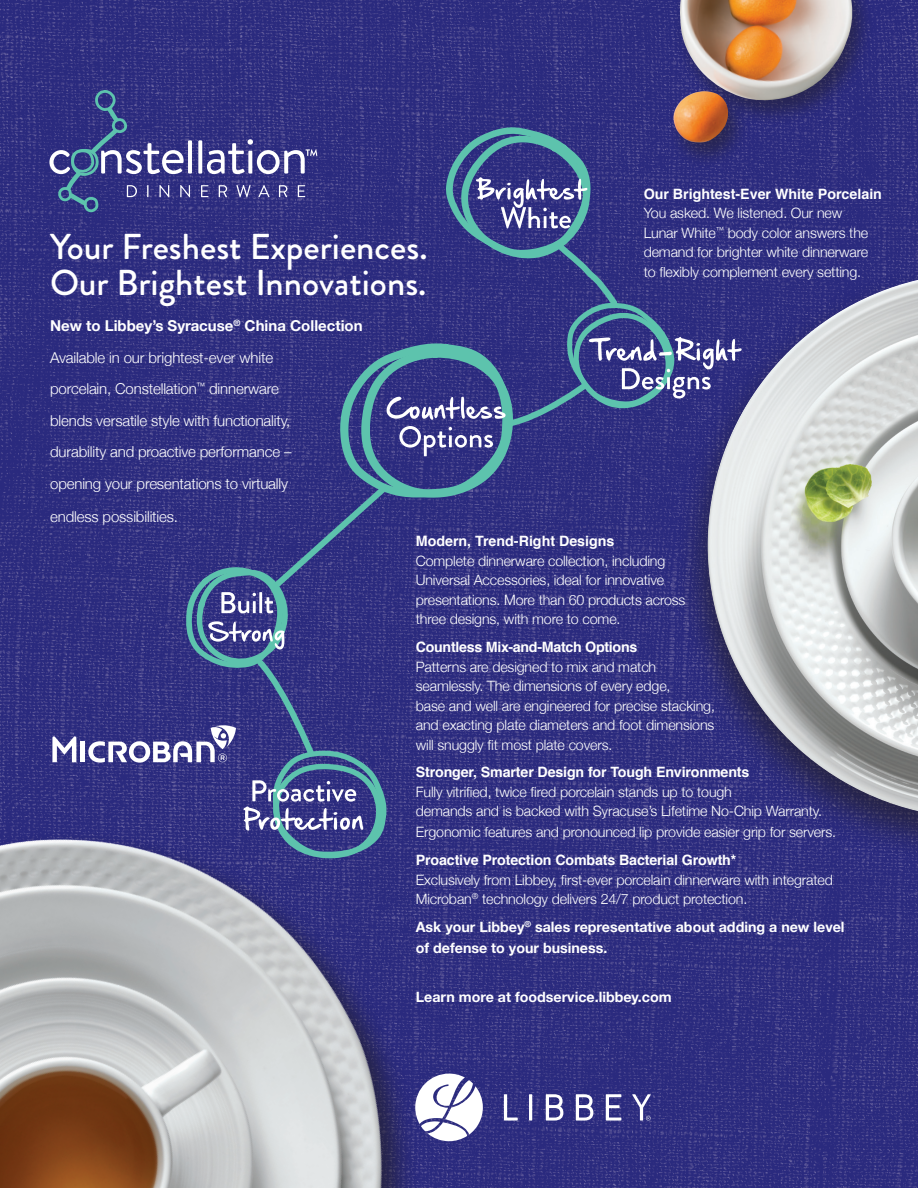
<style>
.page{position:relative;width:918px;height:1188px;background:#fff}
.page>*{position:absolute;margin:0;border:0;box-sizing:border-box;transform-origin:0 0}
.t1{font:500 36px/36px "Brandon Grotesque";color:#fff}
.t2{font:300 15px/31.5px "Helvetica Neue";letter-spacing:-.01em;color:#fff}
.t3{font:300 14.25px/19.5px "Helvetica Neue";letter-spacing:-.01em;color:#fff}
.t4{font:700 14.25px/21px "Helvetica Neue";color:#fff}
.t5{font:700 14.25px "Helvetica";color:#fff}
.s1{font-weight:700}
.s2{font-family:"Helvetica";font-weight:700}
.s3{font-family:"Helvetica"}
</style>
<div class="page">
<img style="left:0;top:0;width:918px;height:1188px">
<div style="left:673px;top:263px;width:245px;height:605px;background:#231f20;opacity:.6"></div>
<img style="left:742px;top:280px;width:176px;height:531px">
<svg style="left:419px;top:1074px;width:64px;height:67px"></svg>
<svg style="left:504px;top:1094px;width:14px;height:27px"></svg>
<hr style="left:529px;top:1094px;width:3px;height:27px;background:#fff">
<svg style="left:546px;top:1094px;width:17px;height:27px"></svg>
<svg style="left:576px;top:1094px;width:17px;height:27px"></svg>
<svg style="left:606px;top:1094px;width:15px;height:27px"></svg>
<svg style="left:632px;top:1094px;width:19px;height:27px"></svg>
<svg style="left:49px;top:90px;width:693px;height:772px"></svg>
<div style="left:0;top:831px;width:419px;height:357px;background:#231f20;opacity:.6"></div>
<img style="left:0;top:839px;width:384px;height:349px">
<div style="left:667px;top:0;width:208px;height:169px;background:#231f20;opacity:.45"></div>
<img style="left:673px;top:0;width:181px;height:143px">
<p class="t1" style="left:50px;top:229px;width:379px">Your Freshest Experiences.<br>Our Brightest Innovations.</p>
<p class="t2" style="left:50px;top:309px;width:314px"><span class="s1">New to Libbey’s Syracuse</span><sup>®</sup> <span class="s1">China Collection </span>Available in our brightest-ever white<br>porcelain, Constellation<sup>™</sup> dinnerware<br>blends versatile style with functionality,<br>durability and proactive performance –<br>opening your presentations to virtually</p>
<p class="t2" style="left:50px;top:499px;width:129px">endless possibilities.</p>
<p class="t5" style="left:644px;top:182px;width:240px">Our Brightest-Ever White Porcelain</p>
<p class="t3" style="left:644px;top:202px;width:226px">You asked. We listened. Our new Lunar White<sup>™</sup> body color answers the demand for brighter white dinnerware to flexibly complement every setting.</p>
<p class="t3" style="left:416px;top:531px;width:271px"><span class="s2">Modern, Trend-Right Designs<br></span>Complete dinnerware collection, including Universal Accessories, ideal for innovative presentations. More than 60 products across three designs, with more to come.</p>
<p class="t3" style="left:416px;top:636px;width:301px"><span class="s2">Countless Mix-and-Match Options<br></span>Patterns are designed to mix and match seamlessly. The dimensions of every edge,<br>base and well are engineered for precise stacking, and exacting plate diameters and foot dimensions will snuggly fit most plate covers.</p>
<p class="t3" style="left:416px;top:762px;width:408px"><span class="s2">Stronger, Smarter Design for Tough Environments<br></span><span class="s3">F</span>ully vitrified, twice fired porcelain stands up to tough<br>demands and is backed with Syracuse’s Lifetime No-Chip Warranty.</p>
<p class="t3" style="left:416px;top:822px;width:422px">Ergonomic features and pronounced lip provide easier grip for servers.</p>
<p class="t3" style="left:416px;top:849px;width:419px"><span class="s2">Proactive Protection Combats Bacterial Growth*<br></span>Exclusively from Libbey, first-ever porcelain dinnerware with integrated<br>Microban<sup>®</sup> technology delivers 24/7 product protection.</p>
<p class="t4" style="left:416px;top:917px;width:430px">Ask your Libbey<sup>®</sup> sales representative about adding a new level of defense to your business.</p>
<p class="t4" style="left:416px;top:986px;width:257px">Learn more at foodservice.libbey.com</p>
</div>
